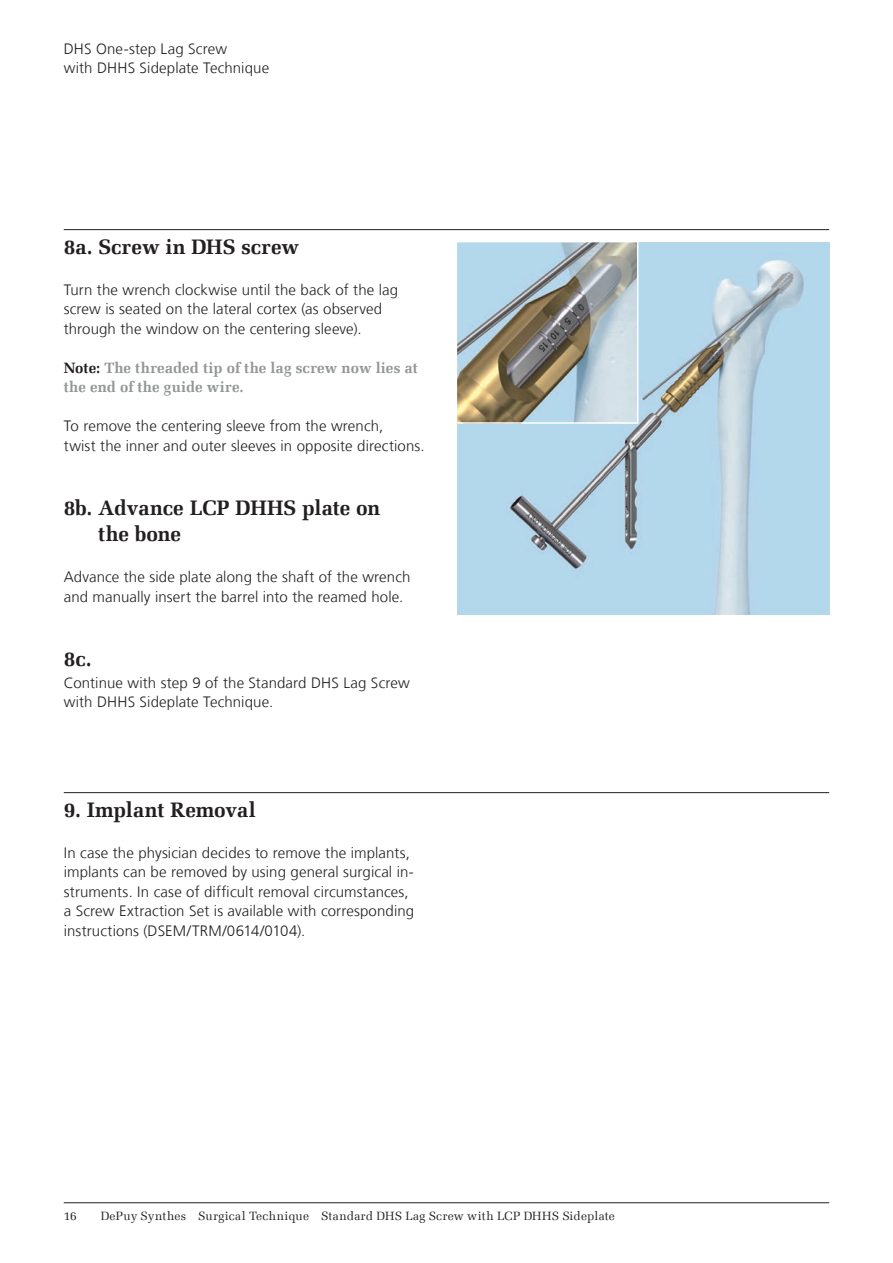
<style>
.page{position:relative;width:893px;height:1263px;background:#fff}
.page>*{position:absolute;margin:0;border:0;box-sizing:border-box;transform-origin:0 0}
._04_Step_number{font:700 21px/25.5px "Melior Com";color:#231f20}
._04_Step_number_Line{font:700 21px "Melior Com";letter-spacing:-.01em;color:#231f20}
._07_EN_Body_Copy{font:300 15px/19.5px "Frutiger LT Com";letter-spacing:.01em;color:#231f20}
._11_EN_Call_out{font:700 15px/19.5px "Melior Com";letter-spacing:.005em;color:#929696}
.t1{font:12px "Melior Com";letter-spacing:.02em;color:#231f20}
.s1{color:#231f20}
</style>
<div class="page">
<hr style="left:64px;top:229px;width:765px;height:1px;background:#231f20">
<hr style="left:64px;top:1202px;width:765px;height:1px;background:#231f20">
<img style="left:457px;top:242px;width:372px;height:372px">
<img style="left:459px;top:244px;width:176px;height:177px">
<div style="left:456px;top:241px;width:182px;height:183px;border:2px solid #fff"></div>
<hr style="left:64px;top:792px;width:765px;height:1px;background:#231f20">
<p class="_07_EN_Body_Copy" style="left:64px;top:39px;width:207px">DHS One-step Lag Screw<br>with DHHS Sideplate Technique</p>
<p class="_04_Step_number" style="left:64px;top:234px;width:237px">8a. Screw in DHS screw</p>
<p class="_07_EN_Body_Copy" style="left:64px;top:280px;width:336px">Turn the wrench clockwise until the back of the lag screw is seated on the lateral cortex (as observed through the window on the centering sleeve).</p>
<p class="_11_EN_Call_out" style="left:64px;top:358px;width:355px"><span class="s1">Note:</span> The threaded tip of the lag screw now lies at the end of the guide wire.</p>
<p class="_07_EN_Body_Copy" style="left:64px;top:417px;width:362px">To remove the centering sleeve from the wrench,<br>twist the inner and outer sleeves in opposite directions.</p>
<p class="_04_Step_number" style="left:98px;top:495px;width:283px;text-indent:-34px">8b. Advance LCP DHHS plate on the bone</p>
<p class="_07_EN_Body_Copy" style="left:64px;top:567px;width:348px">Advance the side plate along the shaft of the wrench and manually insert the barrel into the reamed hole.</p>
<p class="_04_Step_number" style="left:64px;top:646px;width:29px">8c.</p>
<p class="_07_EN_Body_Copy" style="left:64px;top:673px;width:347px">Continue with step 9 of the Standard DHS Lag Screw with DHHS Sideplate Technique.</p>
<p class="_04_Step_number_Line" style="left:64px;top:796px;width:194px">9. Implant Removal</p>
<p class="_07_EN_Body_Copy" style="left:64px;top:843px;width:352px">In case the physician decides to remove the implants, implants can be removed by using general surgical in&shy;struments. In case of diffi cult removal circumstances, a Screw Extraction Set is available with corresponding instructions (DSEM/TRM/0614/0104).</p>
<p class="t1" style="left:64px;top:1209px;width:13px">11</p>
<p class="t1" style="left:101px;top:1209px;width:516px">DePuy Synthes Surgical Technique Standard DHS Lag Screw with LCP DHHS Sideplate</p>
</div>
